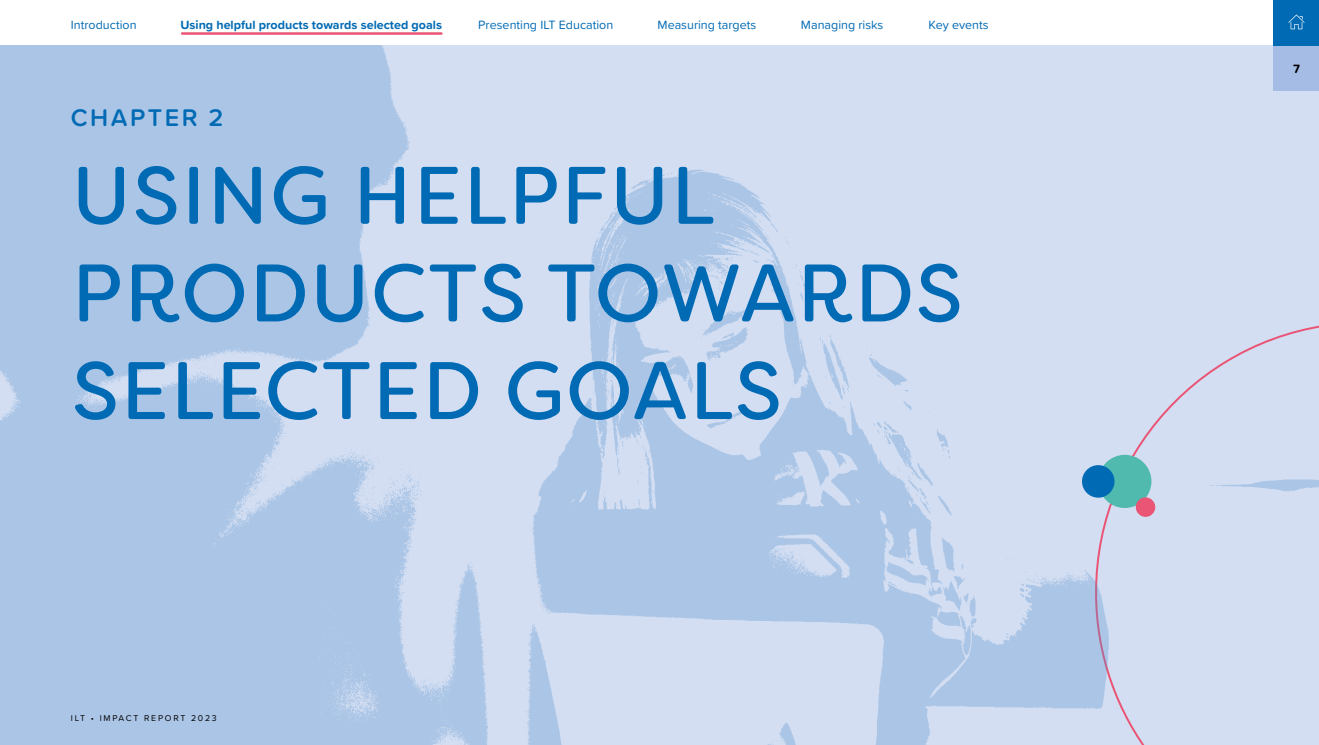
<style>
.page{position:relative;width:1319px;height:745px;background:#fff}
.page>*{position:absolute;margin:0;border:0;box-sizing:border-box;transform-origin:0 0}
.t1{font:81.25px/97.5px "Filson Soft";letter-spacing:.02em;color:#006ab4}
.t2{font:600 25px "Proxima Soft";letter-spacing:.1em;color:#006ab4}
.t3{font:12.5px "Proxima Soft";color:#006ab4}
.t4{font:700 12.5px "Proxima Soft";color:#006ab4}
.t5{font:700 12.5px "Proxima Soft";color:#000}
.t6{font:8.75px "Proxima Soft";letter-spacing:.2em;color:#000}
</style>
<div class="page">
<img style="left:0;top:45px;width:1318px;height:699px">
<div style="left:1098px;top:454px;width:53px;height:53px;background:#4fbaad;border-radius:50%"></div>
<div style="left:1081px;top:465px;width:33px;height:32px;background:#006ab4;border-radius:50%"></div>
<div style="left:1135px;top:497px;width:20px;height:19px;background:#ea5475;border-radius:50%"></div>
<hr style="left:182px;top:32px;width:259px;height:3px;background:#ea5475">
<div style="left:1273px;top:45px;width:45px;height:45px;background:#a5bde4"></div>
<div style="left:1273px;top:0;width:45px;height:45px;background:#006ab4"></div>
<svg style="left:1288px;top:14px;width:16px;height:15px"></svg>
<p class="t3" style="left:71px;top:15px;width:67px">Introduction</p>
<p class="t4" style="left:180px;top:15px;width:263px">Using helpful products towards selected goals</p>
<p class="t3" style="left:478px;top:15px;width:136px">Presenting ILT Education</p>
<p class="t3" style="left:657px;top:15px;width:100px">Measuring targets</p>
<p class="t3" style="left:800px;top:15px;width:84px">Managing risks</p>
<p class="t3" style="left:928px;top:15px;width:61px">Key events</p>
<h2 class="t2" style="left:71px;top:99px;width:154px">CHAPTER 2</h2>
<h1 class="t1" style="left:72px;top:146px;width:892px">USING HELPFUL<br>PRODUCTS TOWARDS<br>SELECTED GOALS</h1>
<p class="t6" style="left:71px;top:711px;width:147px">ILT • IMPACT REPORT 2023</p>
<p class="t5" style="left:1292px;top:59px;width:8px">7</p>
</div>
